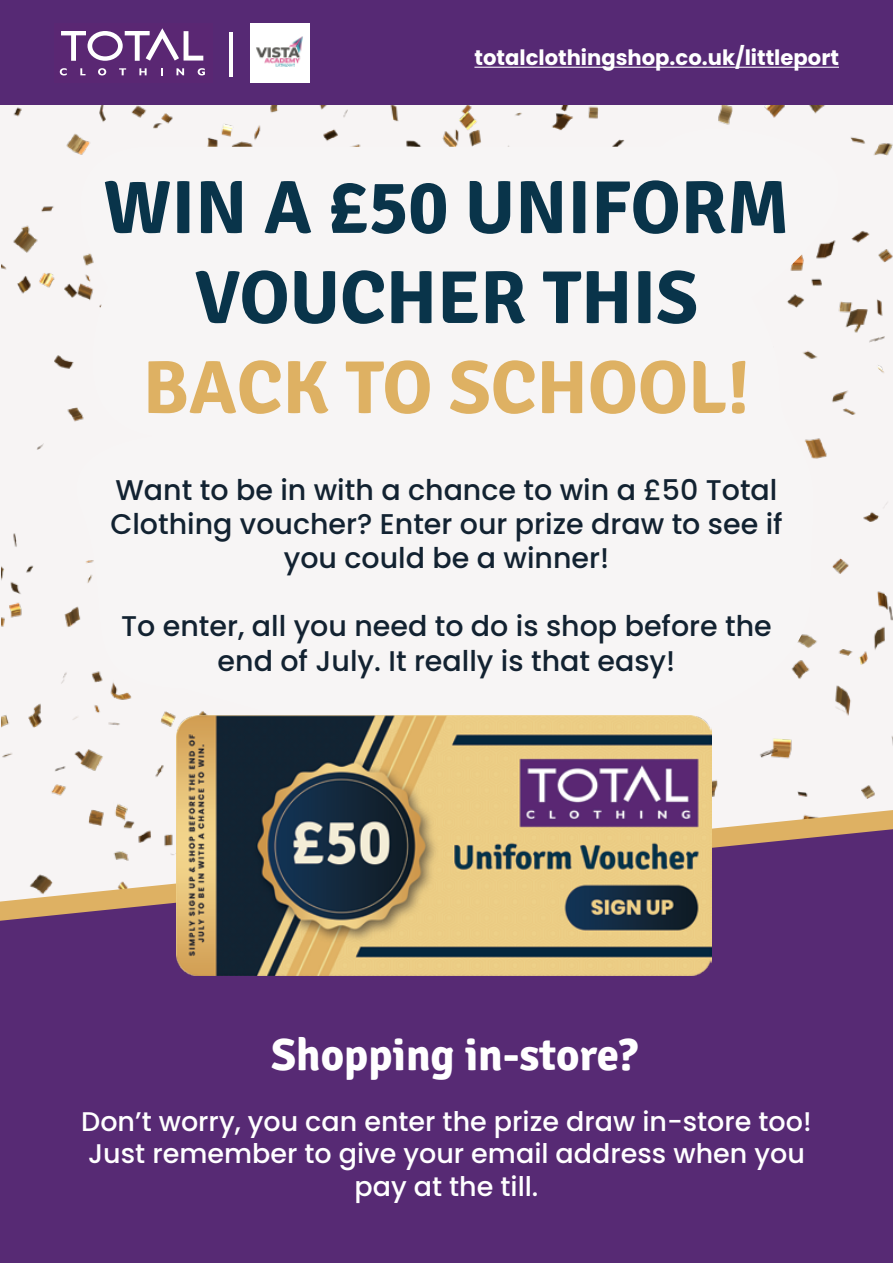
<style>
.page{position:relative;width:893px;height:1263px;background:#fff}
.page>*{position:absolute;margin:0;border:0;box-sizing:border-box;transform-origin:0 0}
.t1{font:700 75px/90px "Signika";color:#09344a;text-align:center}
.t2{font:700 75px "Signika";color:#deb163}
.t3{font:700 45px "Signika";color:#fff}
.t4{font:500 28.5px/34.2px "Poppins";color:#122231;text-align:center}
.t5{font:500 27px/32.4px "Poppins";color:#fff;text-align:center}
.t6{font:700 21.15px "Poppins";color:#fff}
</style>
<div class="page">
<div style="left:0;top:0;width:893px;height:105px;background:#562974"></div>
<div style="left:54px;top:23px;width:158px;height:60px;background:#5a2773"></div>
<svg style="left:60px;top:68px;width:7px;height:7px"></svg>
<svg style="left:80px;top:68px;width:6px;height:7px"></svg>
<svg style="left:98px;top:68px;width:8px;height:7px"></svg>
<svg style="left:119px;top:68px;width:7px;height:7px"></svg>
<svg style="left:139px;top:68px;width:8px;height:7px"></svg>
<svg style="left:161px;top:68px;width:2px;height:7px"></svg>
<svg style="left:176px;top:68px;width:8px;height:7px"></svg>
<svg style="left:198px;top:68px;width:7px;height:7px"></svg>
<svg style="left:61px;top:28px;width:142px;height:33px"></svg>
<hr style="left:230px;top:32px;width:3px;height:44px;background:#fefefe">
<div style="left:1px;top:105px;width:892px;height:705px;background:#f7f4f4"></div>
<div style="left:0;top:829px;width:893px;height:434px;background:#572a74"></div>
<div style="left:31px;top:105px;width:862px;height:622px;background:#f7f5f5"></div>
<img style="left:176px;top:715px;width:536px;height:260px">
<div style="left:250px;top:23px;width:60px;height:60px;background:#fff"></div>
<img style="left:256px;top:36px;width:47px;height:31px">
<hr style="left:474px;top:67px;width:365px;height:1px;background:#fff">
<p class="t6" style="left:474px;top:45px;width:366px">totalclothingshop.co.uk/littleport</p>
<h1 class="t1" style="left:104px;top:163px;width:687px">WIN A £50 UNIFORM<br>VOUCHER THIS</h1>
<h1 class="t2" style="left:143px;top:342px;width:609px">BACK TO SCHOOL!</h1>
<p class="t4" style="left:110px;top:473px;width:674px">Want to be in with a chance to win a £50 Total<br>Clothing voucher? Enter our prize draw to see if you could be a winner!</p>
<p class="t4" style="left:121px;top:609px;width:652px">To enter, all you need to do is shop before the end of July. It really is that easy!</p>
<h2 class="t3" style="left:271px;top:1028px;width:368px">Shopping in-store?</h2>
<p class="t5" style="left:81px;top:1105px;width:732px">Don’t worry, you can enter the prize draw in-store too!<br>Just remember to give your email address when you pay at the till.</p>
</div>
